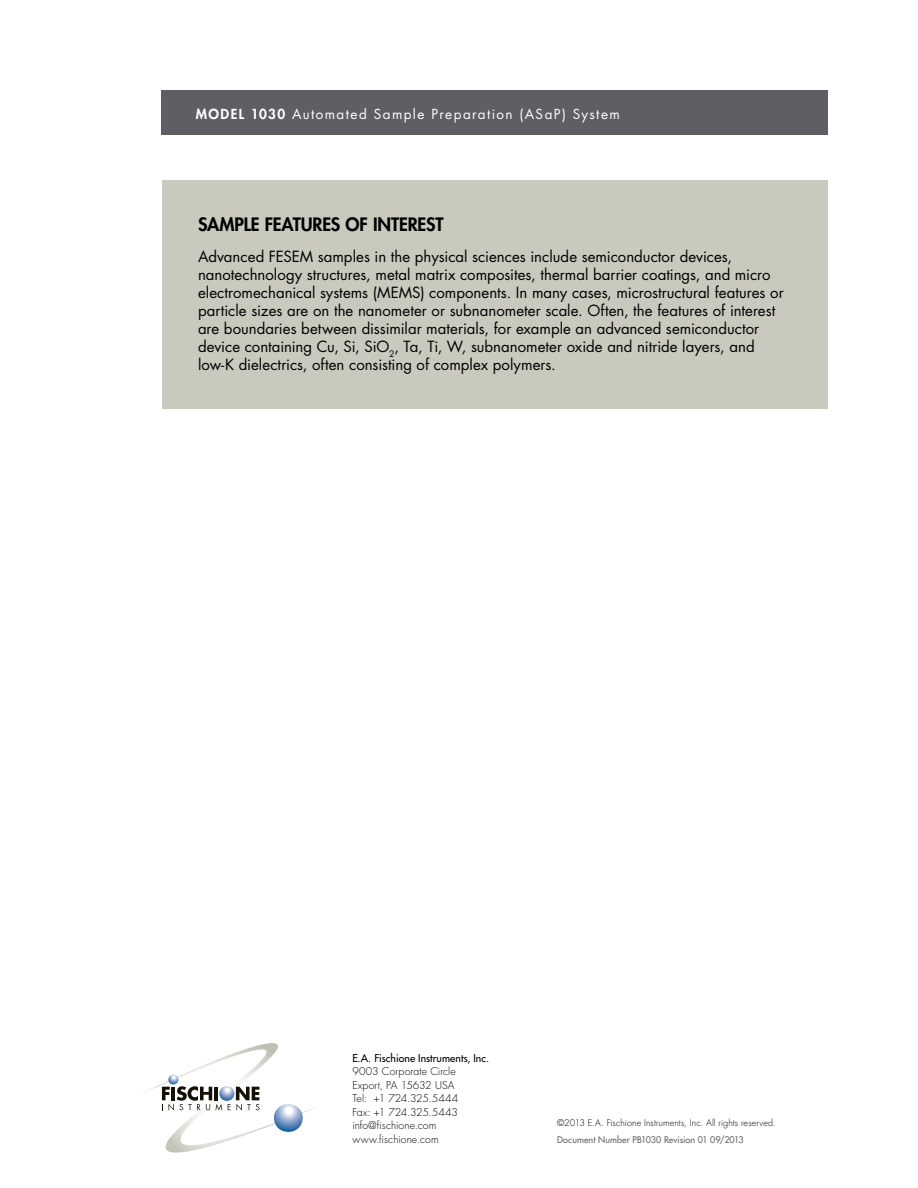
<style>
.page{position:relative;width:918px;height:1188px;background:#fff}
.page>*{position:absolute;margin:0;border:0;box-sizing:border-box;transform-origin:0 0}
.t1{font:800 18px "Futura Std";letter-spacing:-.01em;color:#000}
.t2{font:15px/18px "Futura Std";color:#000}
.Running_Header__Book{font:13.5px "Futura Std";letter-spacing:.105em;color:#fff}
.t3{font:300 10.5px/13.5px "Futura Std";letter-spacing:.005em;color:#000}
.t4{font:500 10.5px "Futura Std";letter-spacing:.005em;color:#000}
.t5{font:300 9px "Futura Std";letter-spacing:.01em;color:#000}
.t6{font:500 9px "Futura Std";letter-spacing:.01em;color:#636466}
.s1{font-weight:800}
</style>
<div class="page">
<svg style="left:145px;top:1043px;width:172px;height:110px"></svg>
<div style="left:162px;top:90px;width:666px;height:45px;background:#5f5e65"></div>
<div style="left:162px;top:180px;width:666px;height:228px;background:#cac9be"></div>
<p class="Running_Header__Book" style="left:196px;top:106px;width:425px"><span class="s1">MODEL 1030</span> Automated Sample Preparation (ASaP) System</p>
<p class="t1" style="left:198px;top:213px;width:247px">SAMPLE FEATURES OF INTEREST</p>
<p class="t2" style="left:198px;top:248px;width:587px">Advanced FESEM samples in the physical sciences include semiconductor devices, nanotechnology structures, metal matrix composites, thermal barrier coatings, and micro electromechanical systems (MEMS) components. In many cases, microstructural features or particle sizes are on the nanometer or subnanometer scale. Often, the features of interest are boundaries between dissimilar materials, for example an advanced semiconductor device containing Cu, Si, SiO<sub>2</sub>, Ta, Ti, W, subnanometer oxide and nitride layers, and low-K dielectrics, often consisting of complex polymers.</p>
<p class="t4" style="left:352px;top:1051px;width:138px">E.A. Fischione Instruments, Inc.</p>
<p class="t3" style="left:352px;top:1065px;width:108px">9003 Corporate Circle<br>Export, PA 15632 USA<br>Tel: +1 724.325.5444<br>Fax: +1 724.325.5443 info@fischione.com www.fischione.com</p>
<p class="t5" style="left:557px;top:1118px;width:220px">©2013 E.A. Fischione Instruments, Inc. All rights reserved.</p>
<p class="t6" style="left:557px;top:1134px;width:188px">Document Number PB1030 Revision 01 09/2013</p>
</div>
